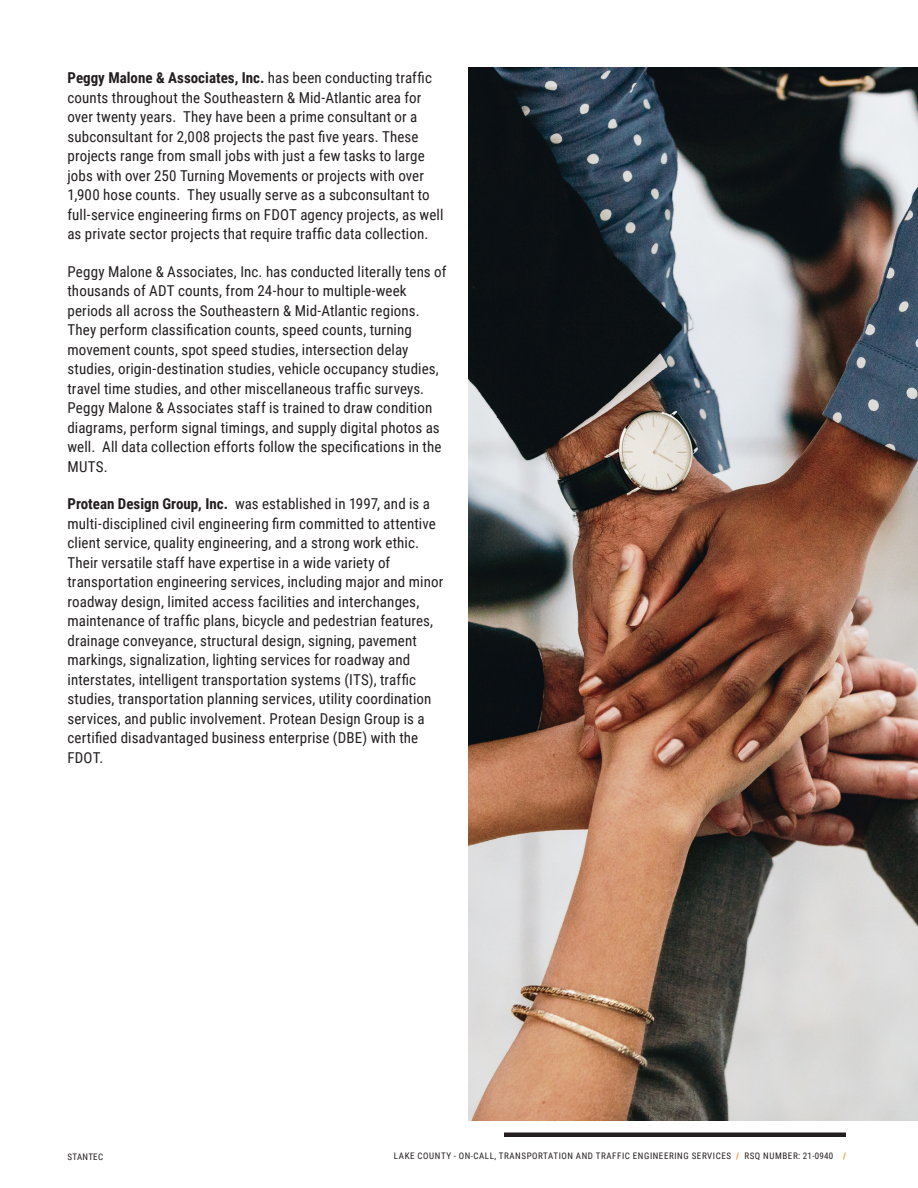
<style>
.page{position:relative;width:918px;height:1188px;background:#fff}
.page>*{position:absolute;margin:0;border:0;box-sizing:border-box;transform-origin:0 0}
.body{font:15px/19.5px "Roboto Condensed";letter-spacing:.005em;color:#231f20}
.t1{font:9px "Roboto Condensed";letter-spacing:.065em;color:#231f20}
.t2{font:9px "Roboto Condensed";letter-spacing:.03em;color:#231f20}
.s1{font-weight:700}
.s2{font-weight:700;color:#f68b1f}
</style>
<div class="page">
<div style="left:504px;top:1132px;width:342px;height:5px;background:#231f20"></div>
<img style="left:468px;top:68px;width:450px;height:1052px">
<p class="body" style="left:68px;top:68px;width:377px"><span class="s1">Peggy Malone &amp; Associates, Inc.</span> has been conducting traffi c counts throughout the Southeastern &amp; Mid-Atlantic area for over twenty years. They have been a prime consultant or a subconsultant for 2,008 projects the past five years. These projects range from small jobs with just a few tasks to large jobs with over 250 Turning Movements or projects with over 1,900 hose counts. They usually serve as a subconsultant to full-service engineering fi rms on FDOT agency projects, as well as private sector projects that require traffi c data collection.</p>
<p class="body" style="left:68px;top:261px;width:380px">Peggy Malone &amp; Associates, Inc. has conducted literally tens of thousands of ADT counts, from 24-hour to multiple-week periods all across the Southeastern &amp; Mid-Atlantic regions.<br>They perform classification counts, speed counts, turning movement counts, spot speed studies, intersection delay studies, origin-destination studies, vehicle occupancy studies, travel time studies, and other miscellaneous traffic surveys.<br>Peggy Malone &amp; Associates staff is trained to draw condition diagrams, perform signal timings, and supply digital photos as well. All data collection efforts follow the specifications in the MUTS.</p>
<p class="body" style="left:68px;top:494px;width:377px"><span class="s1">Protean Design Group, Inc.</span> was established in 1997, and is a multi-disciplined civil engineering fi rm committed to attentive client service, quality engineering, and a strong work ethic.<br>Their versatile staff have expertise in a wide variety of transportation engineering services, including major and minor roadway design, limited access facilities and interchanges, maintenance of traffic plans, bicycle and pedestrian features, drainage conveyance, structural design, signing, pavement markings, signalization, lighting services for roadway and interstates, intelligent transportation systems (ITS), traffi c studies, transportation planning services, utility coordination services, and public involvement. Protean Design Group is a certified disadvantaged business enterprise (DBE) with the FDOT.</p>
<p class="t2" style="left:68px;top:1151px;width:37px">STANTEC</p>
<p class="t1" style="left:394px;top:1149px;width:454px">LAKE COUNTY - ON-CALL, TRANSPORTATION AND TRAFFIC ENGINEERING SERVICES <span class="s2">/</span> RSQ NUMBER: 21-0940 <span class="s2">/</span></p>
</div>
